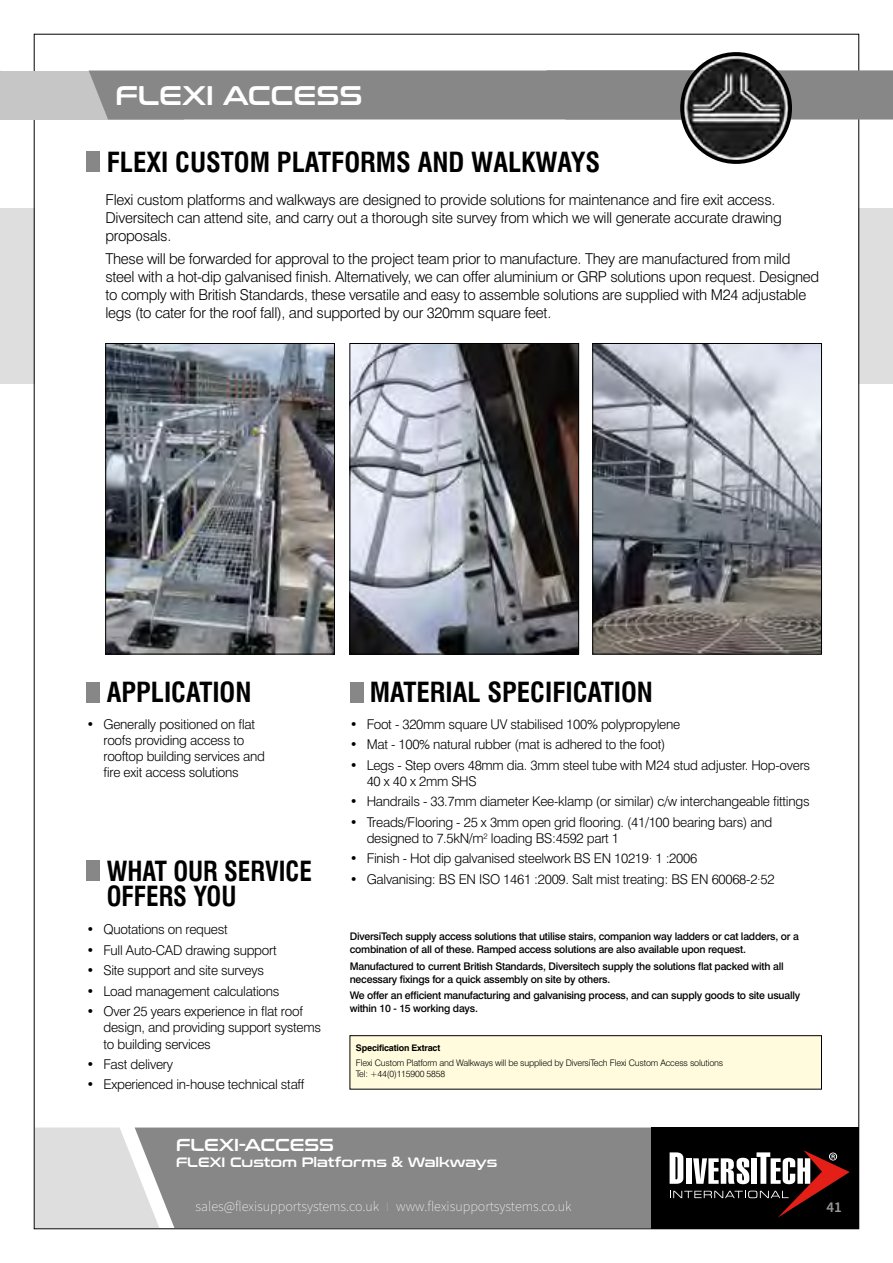
<style>
.page{position:relative;width:893px;height:1263px;background:#fff}
.page>*{position:absolute;margin:0;border:0;box-sizing:border-box;transform-origin:0 0}
.t1{font:700 condensed 27px "Swiss 721 BT";color:#000}
.t2{font:700 condensed 27px/25.5px "Swiss 721 BT";color:#000;scale:.93 1}
.t3{font:26.85px "Conthrax Sb";color:#fff}
.t4{font:17.25px "Conthrax Sb";color:#fff}
.t5{font:300 15px/18px "Swiss 721 BT";letter-spacing:-.02em;color:#000}
.t6{font:15px "Source Sans Variable";color:#fff}
.t7{font:14.1px "Source Sans Variable";color:#fff}
.t8{font:300 13.5px/16.2px "Swiss 721 BT";letter-spacing:-.02em;color:#000}
.t9{font:13.5px "Conthrax Sb";color:#fff}
.t10{font:500 10.5px/12.6px "Swiss 721 BT";letter-spacing:-.02em;color:#000}
.t11{font:700 10.5px "Swiss 721 BT";color:#fff}
.t12{font:300 9px/10.8px "Swiss 721 BT";letter-spacing:-.02em;color:#000}
.t13{font:700 9px "Swiss 721 BT";letter-spacing:-.02em;color:#000}
.s1{font-size:12px;color:#bababa}
.s2{font-weight:400}
</style>
<div class="page">
<div style="left:173px;top:1127px;width:478px;height:100px;background:#878787"></div>
<svg style="left:36px;top:1127px;width:137px;height:100px;background:#d5d5d5"></svg>
<div style="left:0;top:208px;width:34px;height:176px;background:#dedede"></div>
<div style="left:859px;top:208px;width:34px;height:176px;background:#dedede"></div>
<div style="left:0;top:71px;width:183px;height:48px;background:#c6c6c6"></div>
<svg style="left:89px;top:70px;width:804px;height:50px;background:#8a8a8a"></svg>
<div style="left:87px;top:152px;width:13px;height:20px;background:#878787"></div>
<div style="left:651px;top:1127px;width:208px;height:102px;background:#000"></div>
<svg style="left:682px;top:54px;width:108px;height:108px"></svg>
<img style="left:684px;top:56px;width:104px;height:104px;border-radius:52px">
<div style="left:680px;top:52px;width:112px;height:112px;border:4px solid #000;border-radius:50%"></div>
<div style="left:87px;top:682px;width:13px;height:20px;background:#878787"></div>
<div style="left:350px;top:682px;width:13px;height:20px;background:#878787"></div>
<div style="left:87px;top:861px;width:13px;height:20px;background:#878787"></div>
<img style="left:107px;top:345px;width:226px;height:307px">
<div style="left:105px;top:343px;width:230px;height:311px;border:1px solid #000"></div>
<img style="left:352px;top:345px;width:225px;height:307px">
<div style="left:350px;top:343px;width:229px;height:311px;border:1px solid #000"></div>
<img style="left:594px;top:345px;width:226px;height:307px">
<div style="left:592px;top:343px;width:230px;height:311px;border:1px solid #000"></div>
<div style="left:350px;top:1036px;width:471px;height:53px;background:#fffbdc"></div>
<div style="left:350px;top:1035px;width:472px;height:54px;border:1px solid #000"></div>
<svg style="left:670px;top:1150px;width:180px;height:68px"></svg>
<div style="left:174px;top:1174px;width:468px;height:49px;background:#878787"></div>
<div style="left:408px;top:74px;width:264px;height:41px;background:#878787"></div>
<h2 class="t3" style="left:115px;top:75px;width:248px">FLEXI ACCESS</h2>
<h1 class="t1" style="left:107px;top:146px;width:495px">FLEXI CUSTOM PLATFORMS AND WALKWAYS</h1>
<p class="t5" style="left:105px;top:191px;width:678px">Flexi custom platforms and walkways are designed to provide solutions for maintenance and fire exit access.<br>Diversitech can attend site, and carry out a thorough site survey from which we will generate accurate drawing proposals.</p>
<p class="t5" style="left:105px;top:249px;width:715px">These will be forwarded for approval to the project team prior to manufacture. They are manufactured from mild steel with a hot-dip galvanised finish. Alternatively, we can offer aluminium or GRP solutions upon request. Designed to comply with British Standards, these versatile and easy to assemble solutions are supplied with M24 adjustable legs (to cater for the roof fall), and supported by our 320mm square feet.</p>
<h1 class="t1" style="left:107px;top:676px;width:146px">APPLICATION</h1>
<h1 class="t1" style="left:370px;top:676px;width:285px">MATERIAL SPECIFICATION</h1>
<p class="t8" style="left:104px;top:716px;width:163px;text-indent:-17px">• Generally positioned on flat roofs providing access to rooftop building services and fire exit access solutions</p>
<p class="t8" style="left:350px;top:716px;width:332px">• Foot - 320mm square UV stabilised 100% polypropylene</p>
<p class="t8" style="left:350px;top:736px;width:317px">• Mat - 100% natural rubber (mat is adhered to the foot)</p>
<p class="t8" style="left:367px;top:757px;width:445px;text-indent:-17px">• Legs - Step overs 48mm dia. 3mm steel tube with M24 stud adjuster. Hop-overs<br>40 x 40 x 2mm SHS</p>
<p class="t8" style="left:350px;top:793px;width:461px">• Handrails - 33.7mm diameter Kee-klamp (or similar) c/w interchangeable fittings</p>
<p class="t8" style="left:367px;top:814px;width:407px;text-indent:-17px">• Treads/Flooring - 25 x 3mm open grid flooring. (41/100 bearing bars) and designed to 7.5kN/m<sup>2</sup> loading BS:4592 part 1</p>
<p class="t8" style="left:350px;top:850px;width:349px">• Finish - Hot dip galvanised steelwork BS EN 10219· 1 :2006</p>
<p class="t8" style="left:350px;top:871px;width:426px">• Galvanising: BS EN ISO 1461 :2009. Salt mist treating: BS EN 60068-2·52</p>
<h1 class="t2" style="left:107px;top:858px;width:222px">WHAT OUR SERVICE<br>OFFERS YOU</h1>
<p class="t8" style="left:86px;top:921px;width:143px">• Quotations on request</p>
<p class="t8" style="left:86px;top:942px;width:192px">• Full Auto-CAD drawing support</p>
<p class="t8" style="left:86px;top:962px;width:179px">• Site support and site surveys</p>
<p class="t8" style="left:86px;top:983px;width:195px">• Load management calculations</p>
<p class="t8" style="left:104px;top:1003px;width:219px;text-indent:-17px">• Over 25 years experience in flat roof design, and providing support systems to building services</p>
<p class="t8" style="left:86px;top:1056px;width:88px">• Fast delivery</p>
<p class="t8" style="left:86px;top:1076px;width:220px">• Experienced in-house technical staff</p>
<p class="t10" style="left:350px;top:930px;width:451px">DiversiTech supply access solutions that utilise stairs, companion way ladders or cat ladders, or a combination of all of these. Ramped access solutions are also available upon request.</p>
<p class="t10" style="left:350px;top:960px;width:435px">Manufactured to current British Standards, Diversitech supply the solutions flat packed with all necessary fixings for a quick assembly on site by others.</p>
<p class="t10" style="left:350px;top:989px;width:452px">We offer an efficient manufacturing and galvanising process, and can supply goods to site usually within 10 - 15 working days.</p>
<p class="t13" style="left:356px;top:1042px;width:86px">Specification Extract</p>
<p class="t12" style="left:356px;top:1057px;width:369px">Flexi Custom Platform and Walkways will be supplied by DiversiTech Flexi Custom Access solutions<br>Tel: +44(0)115900 5858</p>
<p class="t4" style="left:176px;top:1131px;width:159px">FLEXI-ACCESS</p>
<p class="t9" style="left:176px;top:1152px;width:323px">FLEXI Custom Platforms &amp; Walkways</p>
<p class="t7" style="left:196px;top:1197px;width:185px">sales@flexisupportsystems.co.uk</p>
<p class="t7" style="left:386px;top:1197px;width:187px"><span class="s1">l</span> www.flexisupportsystems.co.uk</p>
<p class="t6" style="left:827px;top:1197px;width:17px">41</p>
<p class="t11" style="left:207px;top:1202px;width:417px"><span class="s2">an email to</span> sales@flexisupportsystems.co.uk <span class="s2">or visit</span> www.flexisupportsystems.co.uk</p>
</div>
